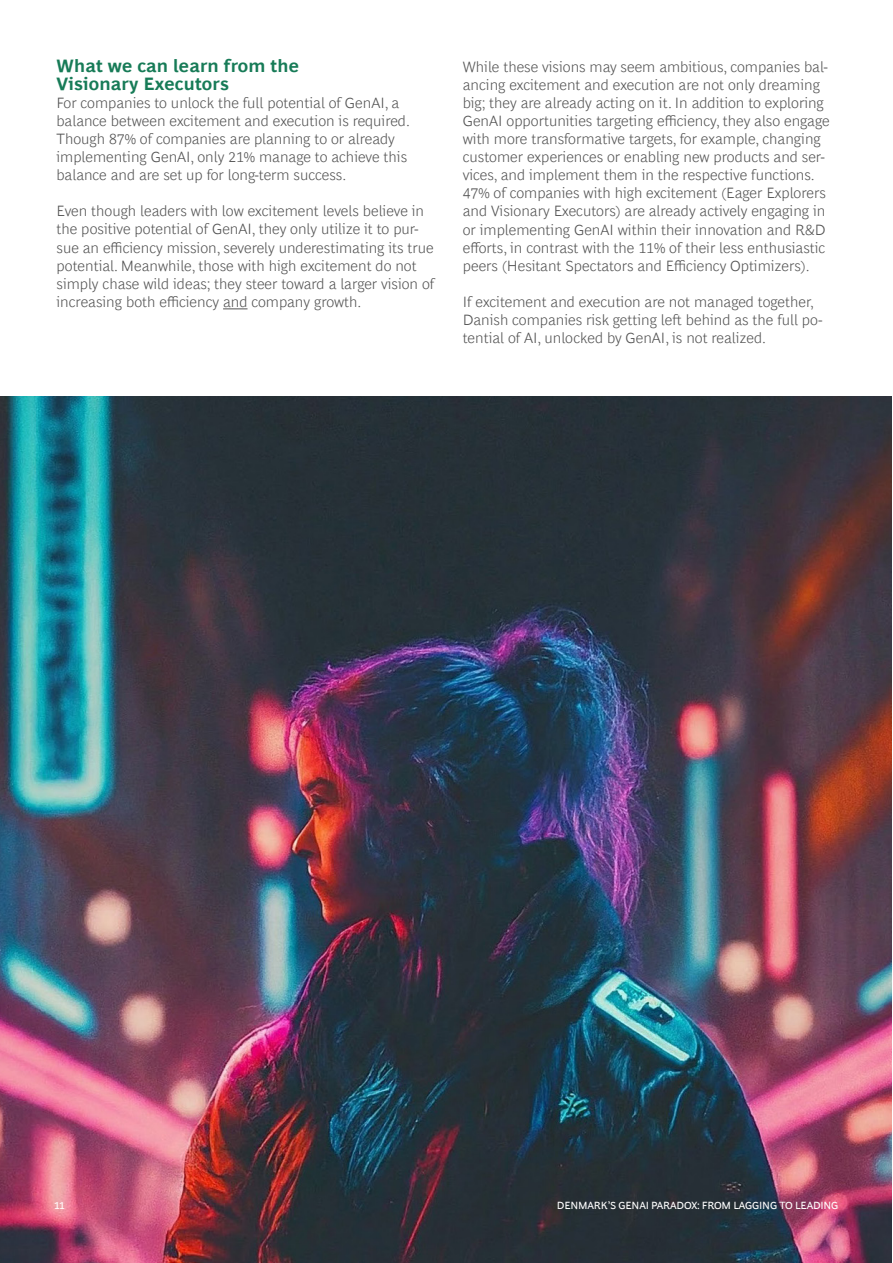
<style>
.page{position:relative;width:893px;height:1263px;background:#fff}
.page>*{position:absolute;margin:0;border:0;box-sizing:border-box;transform-origin:0 0}
.t1{font:700 18px/18px "Henderson BCG Sans";letter-spacing:.01em;color:#177b57}
.t2{font:300 15px/18px "Henderson BCG Sans";color:#535353}
.t3{font:10.5px "Henderson BCG Sans";letter-spacing:-.02em;color:#fff}
</style>
<div class="page">
<svg style="left:223px;top:308px;width:25px;height:1px"></svg>
<img style="left:0;top:397px;width:892px;height:866px">
<p class="t1" style="left:57px;top:55px;width:244px">What we can learn from the<br>Visionary Executors</p>
<p class="t2" style="left:57px;top:93px;width:355px">For companies to unlock the full potential of GenAI, a balance between excitement and execution is required.<br>Though 87% of companies are planning to or already implementing GenAI, only 21% manage to achieve this balance and are set up for long-term success.</p>
<p class="t2" style="left:57px;top:201px;width:379px">Even though leaders with low excitement levels believe in the positive potential of GenAI, they only utilize it to pur&shy;sue an efficiency mission, severely underestimating its true potential. Meanwhile, those with high excitement do not simply chase wild ideas; they steer toward a larger vision of increasing both efficiency and company growth.</p>
<p class="t2" style="left:463px;top:57px;width:368px">While these visions may seem ambitious, companies bal&shy;ancing excitement and execution are not only dreaming big; they are already acting on it. In addition to exploring GenAI opportunities targeting efficiency, they also engage with more transformative targets, for example, changing customer experiences or enabling new products and ser&shy;vices, and implement them in the respective functions.<br>47% of companies with high excitement (Eager Explorers and Visionary Executors) are already actively engaging in or implementing GenAI within their innovation and R&amp;D efforts, in contrast with the 11% of their less enthusiastic peers (Hesitant Spectators and Efficiency Optimizers).</p>
<p class="t2" style="left:463px;top:291px;width:361px">If excitement and execution are not managed together,<br>Danish companies risk getting left behind as the full po&shy;tential of AI, unlocked by GenAI, is not realized.</p>
<p class="t3" style="left:54px;top:1198px;width:12px">11</p>
<p class="t3" style="left:557px;top:1198px;width:283px">DENMARK’S GENAI PARADOX: FROM LAGGING TO LEADING</p>
</div>
